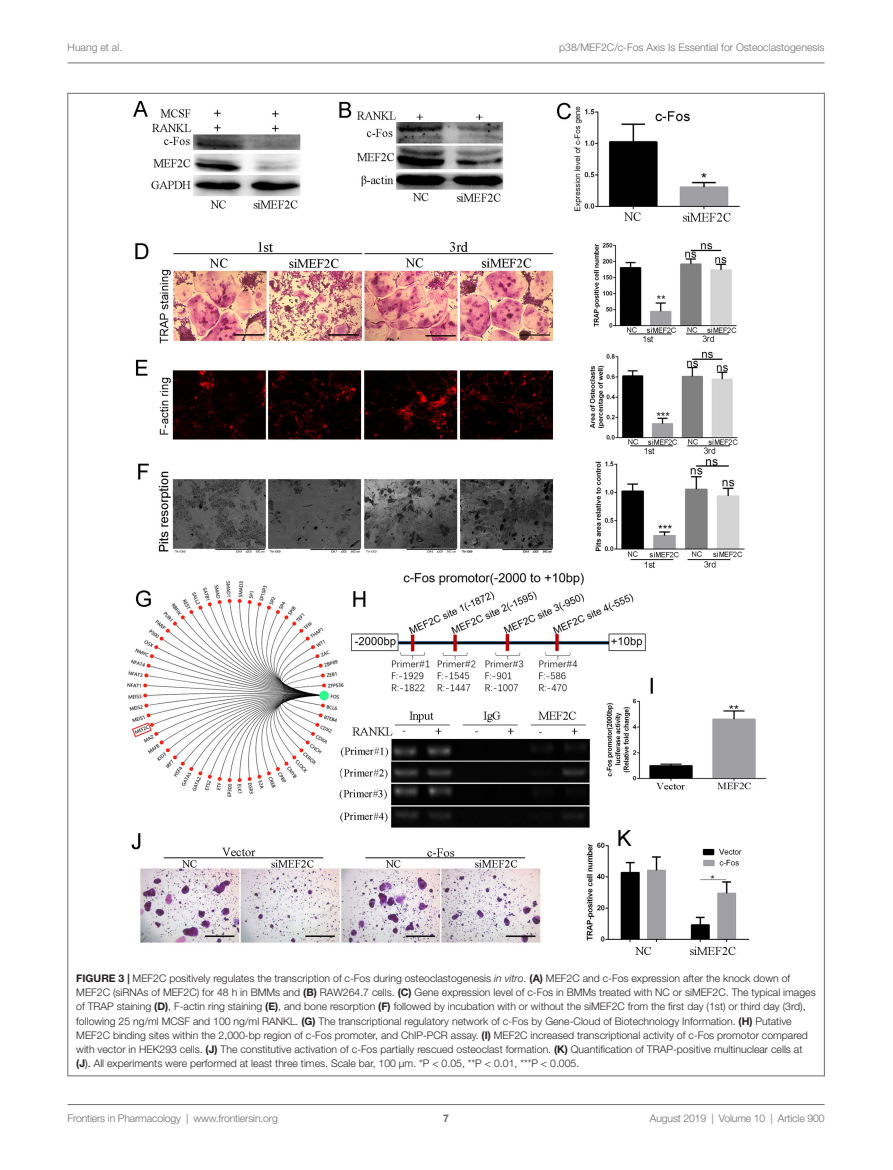
<style>
.page{position:relative;width:893px;height:1170px;background:#fff}
.page>*{position:absolute;margin:0;border:0;box-sizing:border-box;transform-origin:0 0}
.FC{font:300 10.5px/14.2px "Helvetica Neue LT Std";color:#231f20}
.t1{font:300 10.5px "Helvetica Neue LT Std";letter-spacing:-.015em;color:#6c6d70}
.t2{font:700 10.5px "Helvetica Neue LT Std";color:#6c6d70}
.s1{font-weight:700}
.s2{font-style:italic}
.s3{font-weight:400}
</style>
<div class="page">
<hr style="left:68px;top:63px;width:756px;height:1px;background:#6c6d70">
<hr style="left:68px;top:1104px;width:756px;height:1px;background:#6c6d70">
<img style="left:127px;top:102px;width:638px;height:852px">
<p class="t1" style="left:68px;top:41px;width:56px">Huang et al.</p>
<p class="t1" style="left:559px;top:41px;width:267px">p38/MEF2C/c-Fos Axis Is Essential for Osteoclastogenesis</p>
<p class="FC" style="left:76px;top:970px;width:741px"><span class="s1">FIGURE 3 |</span> MEF2C positively regulates the transcription of c-Fos during osteoclastogenesis <span class="s2">in vitro.</span> <span class="s1">(A)</span> MEF2C and c-Fos expression after the knock down of MEF2C (siRNAs of MEF2C) for 48 h in BMMs and <span class="s1">(B)</span> RAW264.7 cells. <span class="s1">(C)</span> Gene expression level of c-Fos in BMMs treated with NC or siMEF2C. The typical images of TRAP staining <span class="s1">(D)</span>, F-actin ring staining <span class="s1">(E)</span>, and bone resorption <span class="s1">(F)</span> followed by incubation with or without the siMEF2C from the first day (1st) or third day (3rd), following 25 ng/ml MCSF and 100 ng/ml RANKL. <span class="s1">(G)</span> The transcriptional regulatory network of c-Fos by Gene-Cloud of Biotechnology Information. <span class="s1">(H)</span> Putative MEF2C binding sites within the 2,000-bp region of c-Fos promoter, and ChIP-PCR assay. <span class="s1">(I)</span> MEF2C increased transcriptional activity of c-Fos promotor compared with vector in HEK293 cells. <span class="s1">(J)</span> The constitutive activation of c-Fos partially rescued osteoclast formation. <span class="s1">(K)</span> Quantification of TRAP-positive multinuclear cells at <span class="s1">(J</span><span class="s3">).</span> All experiments were performed at least three times. Scale bar, 100 μm. *P &lt; 0.05, **P &lt; 0.01, ***P &lt; 0.005.</p>
<p class="t1" style="left:68px;top:1111px;width:212px">Frontiers in Pharmacology | www.frontiersin.org</p>
<p class="t2" style="left:443px;top:1111px;width:7px">7</p>
<p class="t1" style="left:650px;top:1111px;width:176px">August 2019 | Volume 10 | Article 900</p>
</div>
